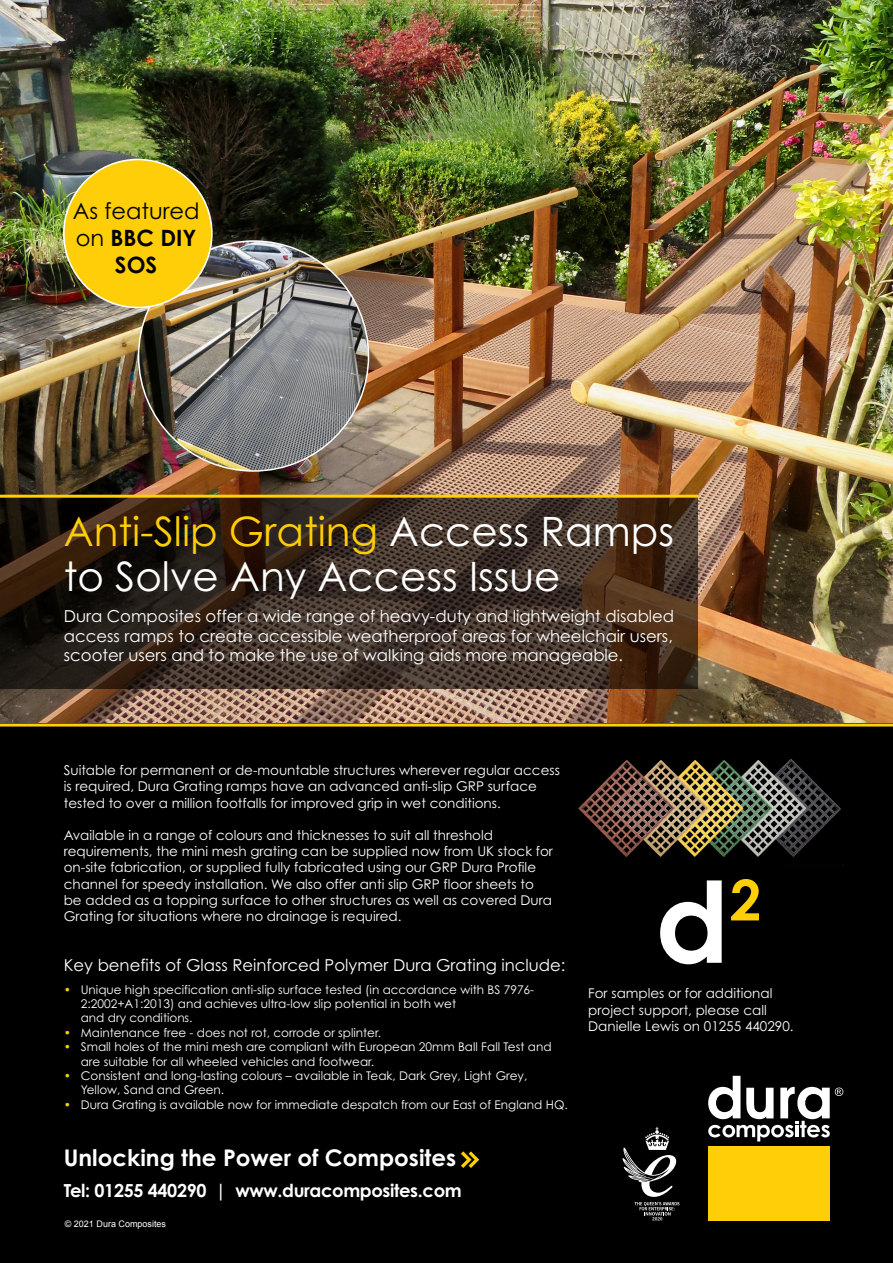
<style>
.page{position:relative;width:893px;height:1263px;background:#fff}
.page>*{position:absolute;margin:0;border:0;box-sizing:border-box;transform-origin:0 0}
.t1{font:40.5px/45px "Century Gothic Pro";color:#fff}
.Banner__Tagline{font:700 22.95px "Century Gothic Pro";color:#fff}
.body_text{font:22.5px/27px "Century Gothic Pro";color:#000;text-align:center}
.Banner__Details{font:700 18px "Century Gothic Pro";letter-spacing:-.02em;color:#fff}
.Intro{font:16.5px/19.5px "Century Gothic Pro";color:#fff;text-align:justify}
.sub-title{font:16.5px "Century Gothic Pro";color:#fff}
.body_text-2{font:13.5px/16.2px "Century Gothic Pro";color:#fff}
.t2{font:12px/14.4px "Century Gothic Pro";color:#fff}
.Banner__Copyright{font:9px "Arial";color:#fff}
.s1{font-weight:700}
.s2{color:#fece08}
</style>
<div class="page">
<img style="left:0;top:0;width:893px;height:723px">
<div style="left:0;top:723px;width:893px;height:540px;background:#000"></div>
<img style="left:568px;top:689px;width:283px;height:176px">
<div style="left:708px;top:1146px;width:122px;height:75px;background:#fece08"></div>
<svg style="left:708px;top:1076px;width:135px;height:65px"></svg>
<svg style="left:0;top:498px;width:698px;height:191px;background:#37281f"></svg>
<hr style="left:0;top:723px;width:893px;height:3px;background:#fece08">
<hr style="left:0;top:495px;width:698px;height:3px;background:#fece08">
<svg style="left:623px;top:1127px;width:56px;height:93px"></svg>
<svg style="left:461px;top:1151px;width:18px;height:17px"></svg>
<img style="left:139px;top:241px;width:230px;height:230px;border-radius:115px">
<div style="left:64px;top:159px;width:148px;height:149px;background:#fece08;border-radius:50%"></div>
<svg style="left:660px;top:880px;width:62px;height:84px"></svg>
<svg style="left:731px;top:879px;width:28px;height:41px"></svg>
<p class="body_text" style="left:73px;top:197px;width:128px">As featured on <span class="s1">BBC DIY<br>SOS</span></p>
<p class="t1" style="left:64px;top:508px;width:612px"><span class="s2">Anti-Slip Grating</span> Access Ramps to Solve Any Access Issue</p>
<p class="Intro" style="left:64px;top:606px;width:612px">Dura Composites offer a wide range of heavy-duty and lightweight disabled access ramps to create accessible weatherproof areas for wheelchair users, scooter users and to make the use of walking aids more manageable.</p>
<p class="body_text-2" style="left:64px;top:762px;width:498px">Suitable for permanent or de-mountable structures wherever regular access is required, Dura Grating ramps have an advanced anti-slip GRP surface tested to over a million footfalls for improved grip in wet conditions.</p>
<p class="body_text-2" style="left:64px;top:827px;width:491px">Available in a range of colours and thicknesses to suit all threshold requirements, the mini mesh grating can be supplied now from UK stock for on-site fabrication, or supplied fully fabricated using our GRP Dura Profile channel for speedy installation. We also offer anti slip GRP floor sheets to be added as a topping surface to other structures as well as covered Dura Grating for situations where no drainage is required.</p>
<p class="sub-title" style="left:64px;top:955px;width:503px">Key benefits of Glass Reinforced Polymer Dura Grating include:</p>
<p class="t2" style="left:81px;top:982px;width:455px;text-indent:-17px"><span class="s2">•</span> Unique high specification anti-slip surface tested (in accordance with BS 7976-<br>2:2002+A1:2013) and achieves ultra-low slip potential in both wet<br>and dry conditions.</p>
<p class="t2" style="left:64px;top:1025px;width:319px"><span class="s2">•</span> Maintenance free - does not rot, corrode or splinter.</p>
<p class="t2" style="left:81px;top:1039px;width:472px;text-indent:-17px"><span class="s2">•</span> Small holes of the mini mesh are compliant with European 20mm Ball Fall Test and are suitable for all wheeled vehicles and footwear.</p>
<p class="t2" style="left:81px;top:1068px;width:448px;text-indent:-17px"><span class="s2">•</span> Consistent and long-lasting colours – available in Teak, Dark Grey, Light Grey,<br>Yellow, Sand and Green.</p>
<p class="t2" style="left:64px;top:1097px;width:505px"><span class="s2">•</span> Dura Grating is available now for immediate despatch from our East of England HQ.</p>
<p class="Banner__Tagline" style="left:64px;top:1143px;width:394px">Unlocking the Power of Composites</p>
<p class="Banner__Details" style="left:64px;top:1179px;width:399px">Tel: 01255 440290 | www.duracomposites.com</p>
<p class="Banner__Copyright" style="left:65px;top:1217px;width:103px">© 2021 Dura Composites</p>
<p class="body_text-2" style="left:588px;top:985px;width:207px">For samples or for additional project support, please call<br>Danielle Lewis on 01255 440290.</p>
</div>
